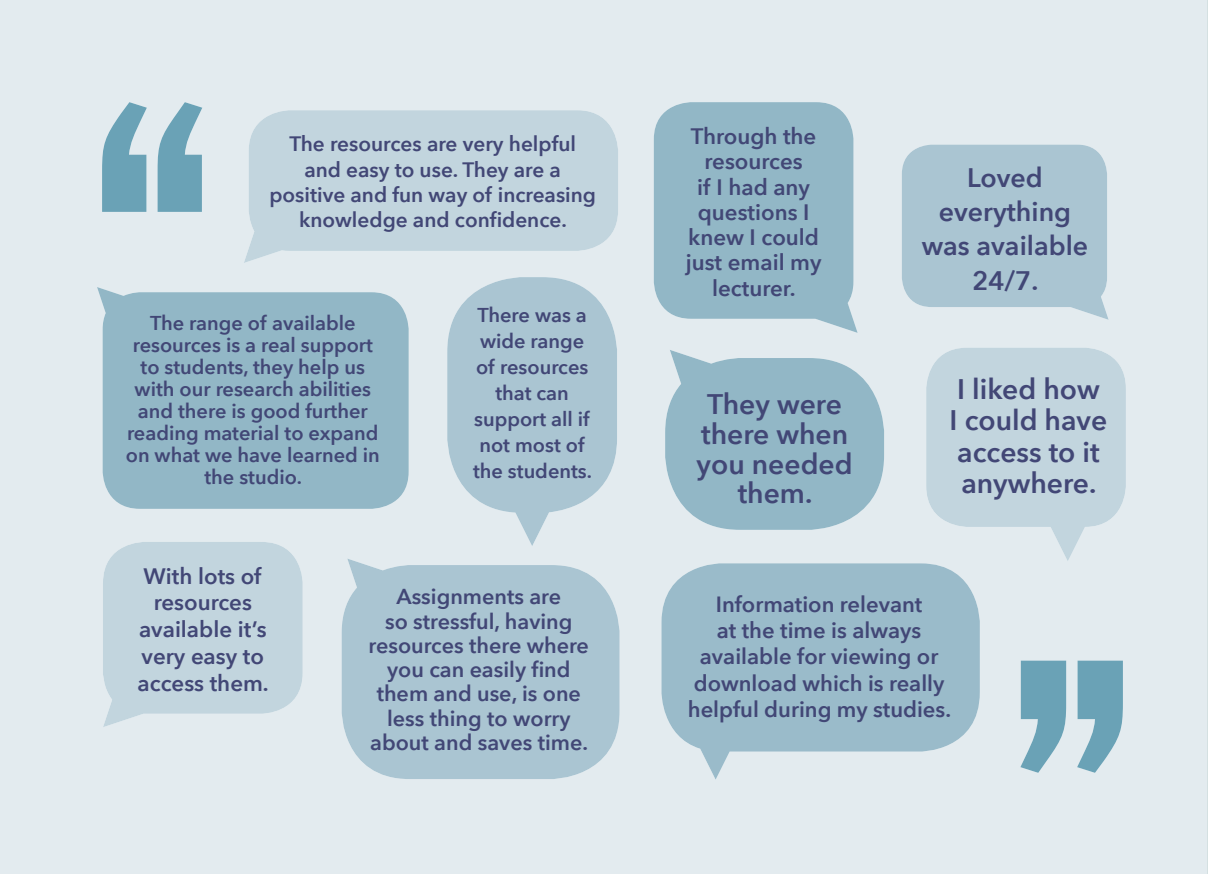
<style>
.page{position:relative;width:1208px;height:874px;background:#fff}
.page>*{position:absolute;margin:0;border:0;box-sizing:border-box;transform-origin:0 0}
.t1{font:600 28.2px/29.8px "Avenir Next";color:#424776;text-align:center}
.t2{font:600 26.8px/34.2px "Avenir Next";color:#424776;text-align:center}
.t3{font:600 22.2px/25.2px "Avenir Next";color:#424776;text-align:center}
.t4{font:600 22px/26px "Avenir Next";color:#424776;text-align:center}
.t5{font:600 21.6px/24.2px "Avenir Next";color:#424776;text-align:center}
.t6{font:600 20.8px/25.2px "Avenir Next";color:#424776;text-align:center}
.t7{font:600 20px/22px "Avenir Next";color:#424776;text-align:center}
</style>
<div class="page">
<div style="left:0;top:0;width:1207px;height:873px;background:#e3ebef"></div>
<svg style="left:661px;top:563px;width:318px;height:216px;background:#a6c2d0"></svg>
<svg style="left:102px;top:102px;width:100px;height:110px;background:#8fb8c7"></svg>
<svg style="left:1020px;top:660px;width:103px;height:112px;background:#90b8c7"></svg>
<div style="left:97px;top:287px;width:312px;height:221px;background:#92b7c6"></div>
<svg style="left:244px;top:110px;width:374px;height:153px;background:#c5d7df"></svg>
<svg style="left:447px;top:277px;width:170px;height:269px;background:#b6cdd8"></svg>
<svg style="left:654px;top:102px;width:203px;height:231px;background:#99bbc9"></svg>
<svg style="left:103px;top:541px;width:200px;height:185px;background:#c5d7df"></svg>
<svg style="left:342px;top:558px;width:277px;height:220px;background:#aec8d4"></svg>
<svg style="left:901px;top:144px;width:207px;height:175px;background:#b0c9d5"></svg>
<div style="left:926px;top:347px;width:199px;height:179px;background:#c2d5de;border-radius:41px"></div>
<svg style="left:665px;top:349px;width:219px;height:180px;background:#9dbecc"></svg>
<hr style="left:1207px;top:0;width:1px;height:873px;background:#d4e0e1">
<p class="t6" style="left:269px;top:131px;width:328px">The resources are very helpful and easy to use. They are a positive and fun way of increasing knowledge and confidence.</p>
<p class="t7" style="left:126px;top:311px;width:255px">The range of available resources is a real support to students, they help us with our research abilities and there is good further reading material to expand on what we have learned in the studio.</p>
<p class="t7" style="left:473px;top:301px;width:120px;line-height:26px">There was a wide range of resources that can support all if not most of the students.</p>
<p class="t3" style="left:138px;top:561px;width:133px;line-height:26.8px">With lots of resources available it’s very easy to access them.</p>
<p class="t5" style="left:368px;top:583px;width:222px">Assignments are<br>so stressful, having resources there where you can easily find them and use, is one less thing to worry about and saves time.</p>
<p class="t3" style="left:686px;top:123px;width:137px">Through the resources<br>if I had any questions I knew I could just email my lecturer.</p>
<h1 class="t1" style="left:696px;top:388px;width:157px">They were there when you needed them.</h1>
<h2 class="t2" style="left:921px;top:160px;width:168px">Loved everything was available<br>24/7.</h2>
<h1 class="t1" style="left:949px;top:373px;width:159px;line-height:31.2px">I liked how<br>I could have access to it anywhere.</h1>
<p class="t4" style="left:688px;top:591px;width:265px">Information relevant<br>at the time is always available for viewing or download which is really helpful during my studies.</p>
</div>
